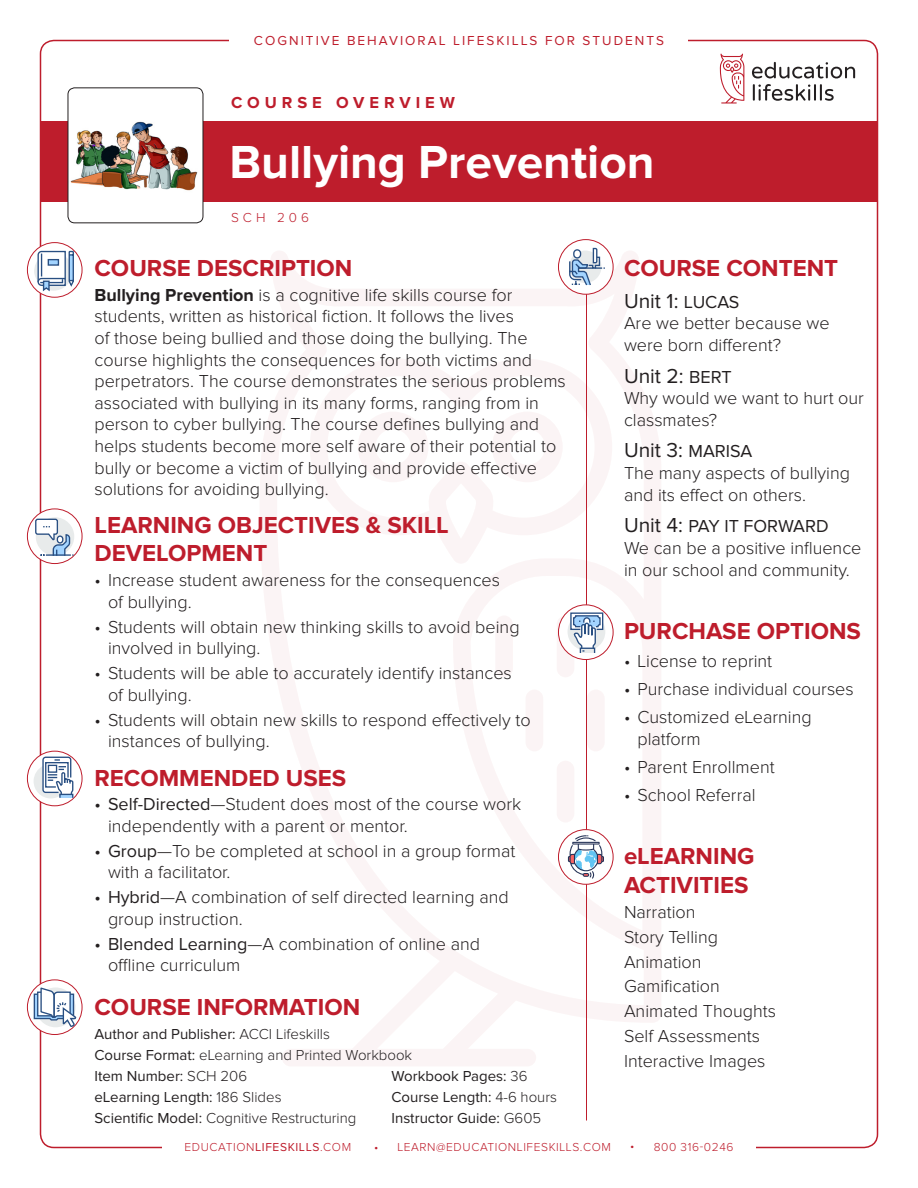
<style>
.page{position:relative;width:918px;height:1188px;background:#fff}
.page>*{position:absolute;margin:0;border:0;box-sizing:border-box;transform-origin:0 0}
.t1{font:700 48px "Proxima Nova";color:#fff}
.Body_11pt_Proxima_No{font:700 24px/28.8px "Proxima Nova";color:#be1d2c}
.Body_11pt_Proxima_No-2{font:21px "Proxima Nova";color:#231f20}
.Body_11pt_Proxima_No-3{font:300 18px/21.6px "Proxima Nova";color:#231f20}
.t2{font:700 16.5px "Proxima Nova";letter-spacing:.3em;color:#be1d2c}
.Body_11pt_Proxima_No-4{font:15px "Proxima Nova";color:#231f20}
.Body_11pt_Proxima_No-5{font:300 15px "Proxima Nova";color:#231f20}
.t3{font:13.5px "Proxima Nova";letter-spacing:.15em;color:#be1d2c}
.t4{font:300 13.5px "Proxima Nova";letter-spacing:.3em;color:#be1d2c}
.t5{font:300 12px "Proxima Nova";letter-spacing:.05em;color:#be1d2c}
.s1{font-weight:700}
.s2{font-weight:400}
.s3{font-weight:300}
.s4{font-size:18px}
.s5{font-weight:400;font-size:21px}
</style>
<div class="page">
<svg style="left:260px;top:250px;width:401px;height:816px"></svg>
<svg style="left:310px;top:359px;width:302px;height:205px"></svg>
<div style="left:495px;top:615px;width:18px;height:62px;background:#fbf4f5;border-radius:9px"></div>
<div style="left:557px;top:615px;width:17px;height:62px;background:#fbf4f5;border-radius:9px"></div>
<div style="left:557px;top:761px;width:17px;height:62px;background:#fbf4f5;border-radius:9px"></div>
<div style="left:526px;top:690px;width:17px;height:61px;background:#fbf4f5;border-radius:9px"></div>
<div style="left:587px;top:690px;width:18px;height:61px;background:#fbf4f5;border-radius:9px"></div>
<svg style="left:752px;top:62px;width:103px;height:16px"></svg>
<svg style="left:753px;top:84px;width:81px;height:17px"></svg>
<svg style="left:719px;top:54px;width:25px;height:50px"></svg>
<div style="left:40px;top:122px;width:838px;height:80px;background:#be1d2c"></div>
<div style="left:27px;top:509px;width:55px;height:55px;border:1px solid #be1d2c;border-radius:50%"></div>
<div style="left:36px;top:517px;width:38px;height:39px;background:#f0f2f2;border-radius:50%"></div>
<svg style="left:34px;top:518px;width:40px;height:39px"></svg>
<svg style="left:27px;top:980px;width:55px;height:55px"></svg>
<div style="left:27px;top:980px;width:55px;height:55px;border:1px solid #be1d2c;border-radius:50%"></div>
<svg style="left:33px;top:986px;width:44px;height:41px"></svg>
<svg style="left:27px;top:751px;width:55px;height:55px"></svg>
<div style="left:27px;top:751px;width:55px;height:55px;border:1px solid #be1d2c;border-radius:50%"></div>
<svg style="left:34px;top:756px;width:40px;height:42px"></svg>
<div style="left:27px;top:242px;width:55px;height:56px;border:1px solid #be1d2c;border-radius:50%"></div>
<div style="left:34px;top:252px;width:39px;height:39px;background:#e8ebeb;border-radius:50%"></div>
<svg style="left:37px;top:250px;width:38px;height:43px"></svg>
<div style="left:48px;top:259px;width:11px;height:7px;background:#a3d4ff;border:1px solid #294f82"></div>
<hr style="left:586px;top:270px;width:1px;height:850px;background:#be1d2c">
<div style="left:558px;top:605px;width:55px;height:55px;background:#fff;border-radius:50%"></div>
<div style="left:558px;top:605px;width:55px;height:55px;border:1px solid #be1d2c;border-radius:50%"></div>
<div style="left:568px;top:613px;width:37px;height:38px;background:#e8ebeb;border-radius:50%"></div>
<svg style="left:570px;top:612px;width:34px;height:42px"></svg>
<div style="left:558px;top:240px;width:55px;height:54px;background:#fff;border-radius:50%"></div>
<div style="left:558px;top:239px;width:55px;height:56px;border:1px solid #be1d2c;border-radius:50%"></div>
<svg style="left:569px;top:247px;width:37px;height:40px"></svg>
<div style="left:558px;top:830px;width:55px;height:54px;background:#fff;border-radius:50%"></div>
<div style="left:558px;top:829px;width:55px;height:56px;border:1px solid #be1d2c;border-radius:50%"></div>
<svg style="left:568px;top:835px;width:36px;height:44px"></svg>
<div style="left:68px;top:88px;width:135px;height:135px;background:#fff;border-radius:7px"></div>
<img style="left:70px;top:121px;width:128px;height:70px">
<div style="left:68px;top:87px;width:135px;height:136px;border:1px solid #231f20;border-radius:7px"></div>
<p class="t3" style="left:254px;top:33px;width:412px">COGNITIVE BEHAVIORAL LIFESKILLS FOR STUDENTS</p>
<p class="t2" style="left:231px;top:93px;width:225px">COURSE OVERVIEW</p>
<p class="t1" style="left:230px;top:134px;width:427px">Bullying Prevention</p>
<p class="t4" style="left:231px;top:211px;width:80px">SCH 206</p>
<p class="Body_11pt_Proxima_No" style="left:94px;top:254px;width:259px">COURSE DESCRIPTION</p>
<p class="Body_11pt_Proxima_No-3" style="left:94px;top:285px;width:473px"><span class="s1">Bullying Prevention</span> is a cognitive life skills course for students, written as historical fiction. It follows the lives<br>of those being bullied and those doing the bullying. The course highlights the consequences for both victims and perpetrators. The course demonstrates the serious problems associated with bullying in its many forms, ranging from in person to cyber bullying. The course defines bullying and helps students become more self aware of their potential to bully or become a victim of bullying and provide effective solutions for avoiding bullying.</p>
<p class="Body_11pt_Proxima_No" style="left:94px;top:511px;width:356px">LEARNING OBJECTIVES &amp; SKILL<br>DEVELOPMENT</p>
<p class="Body_11pt_Proxima_No-3" style="left:108px;top:570px;width:394px;text-indent:-14px">• Increase student awareness for the consequences of bullying.</p>
<p class="Body_11pt_Proxima_No-3" style="left:108px;top:617px;width:413px;text-indent:-14px">• Students will obtain new thinking skills to avoid being involved in bullying.</p>
<p class="Body_11pt_Proxima_No-3" style="left:108px;top:663px;width:405px;text-indent:-14px">• Students will be able to accurately identify instances of bullying.</p>
<p class="Body_11pt_Proxima_No-3" style="left:108px;top:710px;width:424px;text-indent:-14px">• Students will obtain new skills to respond effectively to instances of bullying.</p>
<p class="Body_11pt_Proxima_No" style="left:94px;top:764px;width:253px">RECOMMENDED USES</p>
<p class="Body_11pt_Proxima_No-3" style="left:108px;top:794px;width:415px;text-indent:-14px"><span class="s2">• Self-Directed</span>—Student does most of the course work independently with a parent or mentor.</p>
<p class="Body_11pt_Proxima_No-3" style="left:108px;top:841px;width:409px;text-indent:-14px"><span class="s2">• Group</span>—To be completed at school in a group format with a facilitator.</p>
<p class="Body_11pt_Proxima_No-3" style="left:108px;top:887px;width:402px;text-indent:-14px"><span class="s2">• Hybrid</span>—A combination of self directed learning and group instruction.</p>
<p class="Body_11pt_Proxima_No-3" style="left:108px;top:934px;width:374px;text-indent:-14px"><span class="s2">• Blended Learning</span>—A combination of online and offline curriculum</p>
<p class="Body_11pt_Proxima_No" style="left:94px;top:993px;width:267px">COURSE INFORMATION</p>
<p class="Body_11pt_Proxima_No-4" style="left:94px;top:1026px;width:237px">Author and Publisher: <span class="s3">ACCI Lifeskills</span></p>
<p class="Body_11pt_Proxima_No-5" style="left:94px;top:1048px;width:319px"><span class="s2">Course Format:</span> eLearning and Printed Workbook</p>
<p class="Body_11pt_Proxima_No-4" style="left:94px;top:1068px;width:154px">Item Number: <span class="s3">SCH 206</span></p>
<p class="Body_11pt_Proxima_No-4" style="left:392px;top:1068px;width:137px">Workbook Pages: <span class="s3">36</span></p>
<p class="Body_11pt_Proxima_No-4" style="left:94px;top:1089px;width:189px">eLearning Length: <span class="s3">186 Slides</span></p>
<p class="Body_11pt_Proxima_No-4" style="left:392px;top:1089px;width:167px">Course Length: <span class="s3">4-6 hours</span></p>
<p class="Body_11pt_Proxima_No-5" style="left:94px;top:1111px;width:264px"><span class="s2">Scientific Model:</span> Cognitive Restructuring</p>
<p class="Body_11pt_Proxima_No-4" style="left:392px;top:1110px;width:151px">Instructor Guide: <span class="s3">G605</span></p>
<p class="Body_11pt_Proxima_No" style="left:624px;top:254px;width:216px">COURSE CONTENT</p>
<p class="Body_11pt_Proxima_No-2" style="left:624px;top:289px;width:117px">Unit 1: <span class="s4">LUCAS</span></p>
<p class="Body_11pt_Proxima_No-3" style="left:624px;top:313px;width:207px">Are we better because we were born different?</p>
<p class="Body_11pt_Proxima_No-2" style="left:624px;top:364px;width:109px">Unit 2: <span class="s4">BERT</span></p>
<p class="Body_11pt_Proxima_No-3" style="left:624px;top:388px;width:241px">Why would we want to hurt our classmates?</p>
<p class="Body_11pt_Proxima_No-2" style="left:624px;top:438px;width:130px">Unit 3: <span class="s4">MARISA</span></p>
<p class="Body_11pt_Proxima_No-3" style="left:624px;top:463px;width:228px">The many aspects of bullying and its effect on others.</p>
<p class="Body_11pt_Proxima_No-3" style="left:624px;top:516px;width:239px"><span class="s5">Unit 4:</span> <span class="s2">PAY IT FORWARD<br></span>We can be a positive influence in our school and community.</p>
<p class="Body_11pt_Proxima_No" style="left:624px;top:617px;width:238px">PURCHASE OPTIONS</p>
<p class="Body_11pt_Proxima_No-3" style="left:624px;top:651px;width:150px">• License to reprint</p>
<p class="Body_11pt_Proxima_No-3" style="left:624px;top:679px;width:231px">• Purchase individual courses</p>
<p class="Body_11pt_Proxima_No-3" style="left:638px;top:707px;width:176px;text-indent:-14px">• Customized eLearning platform</p>
<p class="Body_11pt_Proxima_No-3" style="left:624px;top:757px;width:152px">• Parent Enrollment</p>
<p class="Body_11pt_Proxima_No-3" style="left:624px;top:785px;width:133px">• School Referral</p>
<p class="Body_11pt_Proxima_No" style="left:624px;top:842px;width:132px">eLEARNING<br>ACTIVITIES</p>
<p class="Body_11pt_Proxima_No-3" style="left:624px;top:902px;width:73px">Narration</p>
<p class="Body_11pt_Proxima_No-3" style="left:624px;top:927px;width:96px">Story Telling</p>
<p class="Body_11pt_Proxima_No-3" style="left:624px;top:952px;width:79px">Animation</p>
<p class="Body_11pt_Proxima_No-3" style="left:624px;top:976px;width:97px">Gamification</p>
<p class="Body_11pt_Proxima_No-3" style="left:624px;top:1001px;width:153px">Animated Thoughts</p>
<p class="Body_11pt_Proxima_No-3" style="left:624px;top:1026px;width:138px">Self Assessments</p>
<p class="Body_11pt_Proxima_No-3" style="left:624px;top:1051px;width:143px">Interactive Images</p>
<p class="t5" style="left:185px;top:1141px;width:168px">EDUCATION<span class="s2">LIFESKILLS</span>.COM</p>
<p class="t5" style="left:374px;top:1141px;width:239px">• LEARN@EDUCATIONLIFESKILLS.COM</p>
<p class="t5" style="left:630px;top:1141px;width:105px">• 800 316-0246</p>
</div>
